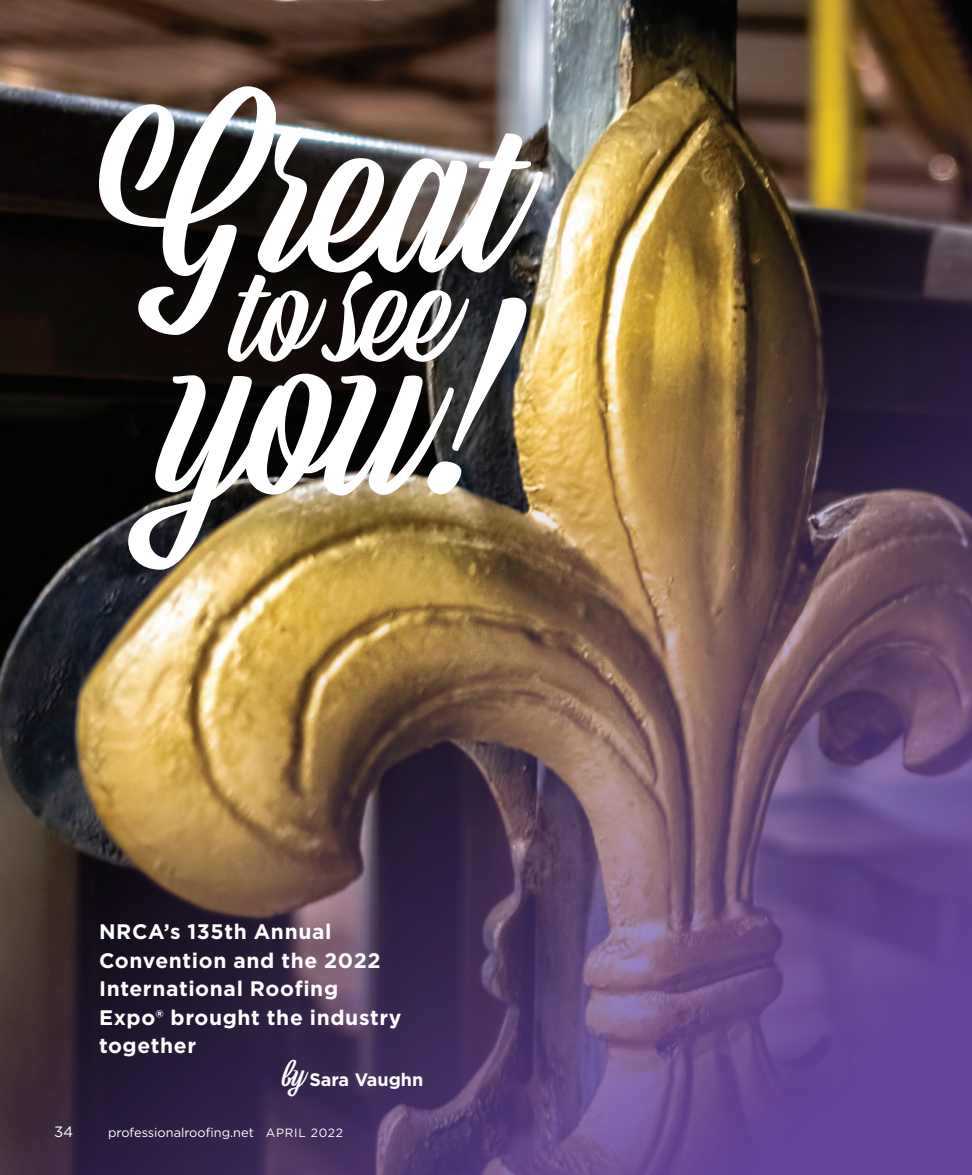
<style>
.page{position:relative;width:972px;height:1175px;background:#fff}
.page>*{position:absolute;margin:0;border:0;box-sizing:border-box;transform-origin:0 0}
.headline{font:233.4px "Viktor Script";color:#fff}
.headline-2{font:219.6px "Viktor Script";color:#fff}
.headline-3{font:137.25px "Viktor Script";color:#fff}
.deck{font:700 21px/28.5px "Gotham";letter-spacing:.03em;color:#fff}
.byline{font:700 18px "Gotham";color:#fff}
.t1{font:15px "Gotham";color:#fff}
.t2{font:12.75px "Gotham";color:#fff}
.s1{font-family:"Viktor Script";font-weight:400;font-size:31.5px}
.s2{font-size:12px}
</style>
<div class="page">
<img style="left:0;top:0;width:972px;height:1174px">
<p class="headline-2" style="left:99px;top:66px;width:421px">Great</p>
<p class="headline-3" style="left:234px;top:233px;width:221px">to see</p>
<p class="headline" style="left:168px;top:275px;width:326px">you!</p>
<p class="deck" style="left:99px;top:917px;width:304px">NRCA’s 135th Annual<br>Convention and the 2022<br>International Roofing<br>Expo® brought the industry together</p>
<p class="byline" style="left:283px;top:1068px;width:142px"><span class="s1">by</span> Sara Vaughn</p>
<p class="t1" style="left:54px;top:1122px;width:21px">34</p>
<p class="t2" style="left:108px;top:1124px;width:236px">professionalroofing.net <span class="s2">APRIL 2022</span></p>
</div>
